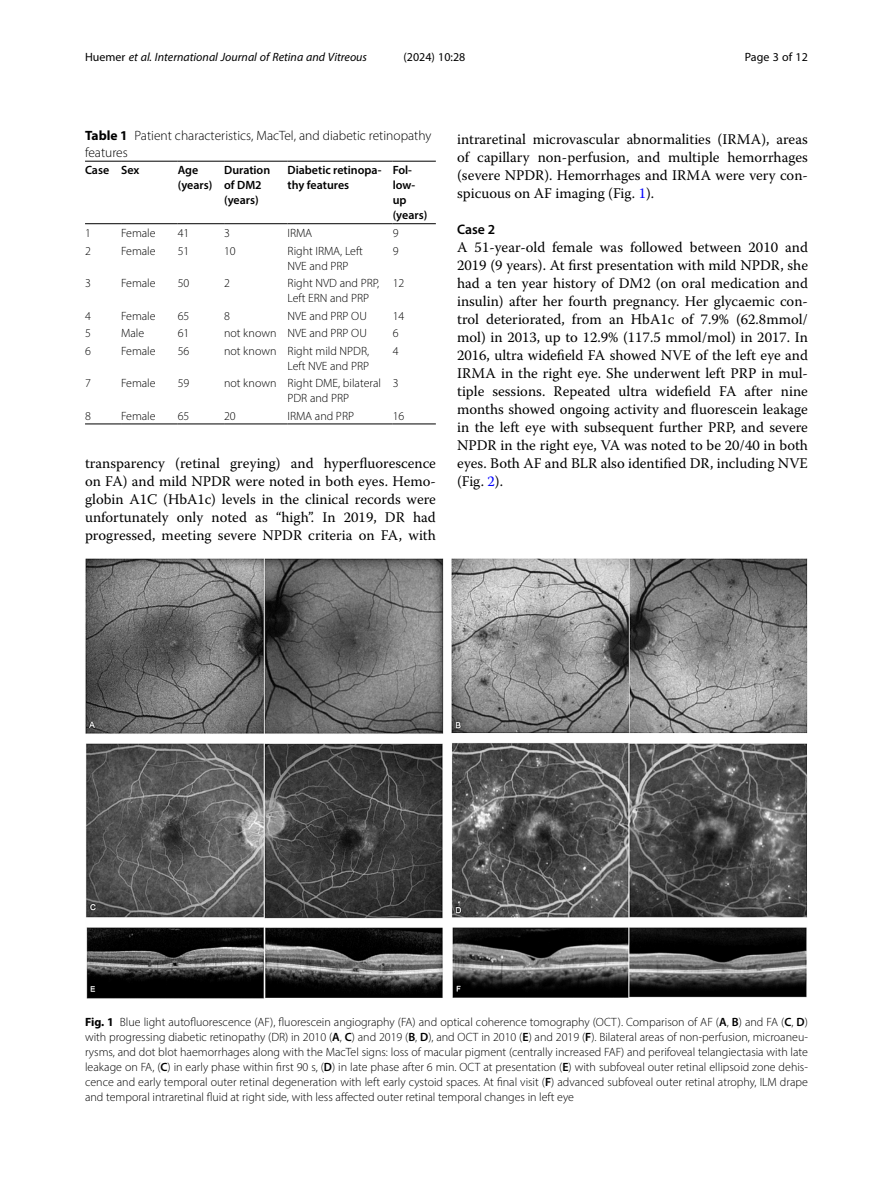
<style>
.page{position:relative;width:893px;height:1191px;background:#fff}
.page>*{position:absolute;margin:0;border:0;box-sizing:border-box;transform-origin:0 0}
.Body_Text{font:14.7px/18px "Warnock Pro";color:#000;text-align:justify}
.Head_2{font:600 13.8px "Myriad Pro";color:#000}
.Table_Caption{font:300 13.5px/16.5px "Myriad Pro";color:#000}
.Figure_Caption{font:300 12px/15px "Myriad Pro";color:#000;text-align:justify}
.Table_Body{font:300 12px/15px "Myriad Pro";color:#000}
.Table_Head{font:600 12px/15px "Myriad Pro";color:#000}
.t1{font:italic 12px "Myriad Pro";color:#000}
.t2{font:12px "Myriad Pro";color:#000}
.s1{font-style:normal}
.s2{font-weight:700}
.s3{color:#00f}
.s4{font-weight:600}
</style>
<div class="page">
<hr style="left:85px;top:223px;width:36px;height:1px;background:#000">
<hr style="left:121px;top:161px;width:57px;height:1px;background:#000">
<hr style="left:121px;top:223px;width:57px;height:1px;background:#000">
<hr style="left:178px;top:161px;width:46px;height:1px;background:#000">
<hr style="left:178px;top:223px;width:46px;height:1px;background:#000">
<hr style="left:224px;top:161px;width:64px;height:1px;background:#000">
<hr style="left:224px;top:223px;width:64px;height:1px;background:#000">
<hr style="left:288px;top:161px;width:105px;height:1px;background:#000">
<hr style="left:288px;top:223px;width:105px;height:1px;background:#000">
<hr style="left:393px;top:161px;width:43px;height:1px;background:#000">
<hr style="left:393px;top:223px;width:43px;height:1px;background:#000">
<hr style="left:85px;top:424px;width:36px;height:1px;background:#000">
<hr style="left:121px;top:424px;width:57px;height:1px;background:#000">
<hr style="left:178px;top:424px;width:46px;height:1px;background:#000">
<hr style="left:224px;top:424px;width:64px;height:1px;background:#000">
<hr style="left:288px;top:424px;width:105px;height:1px;background:#000">
<hr style="left:393px;top:424px;width:43px;height:1px;background:#000">
<hr style="left:85px;top:161px;width:36px;height:1px;background:#000">
<img style="left:85px;top:559px;width:723px;height:440px">
<p class="t1" style="left:85px;top:50px;width:284px"><span class="s1">Huemer</span> et al. International Journal of Retina and Vitreous</p>
<p class="t2" style="left:403px;top:50px;width:63px">(2024) 10:28</p>
<p class="t2" style="left:745px;top:50px;width:65px">Page 3 of 12</p>
<p class="Table_Caption" style="left:85px;top:128px;width:348px"><span class="s2">Table 1</span> Patient characteristics, MacTel, and diabetic retinopathy features</p>
<p class="Table_Head" style="left:85px;top:163px;width:26px">Case</p>
<p class="Table_Head" style="left:121px;top:163px;width:20px">Sex</p>
<p class="Table_Head" style="left:178px;top:163px;width:22px">Age</p>
<p class="Table_Head" style="left:178px;top:178px;width:36px">(years)</p>
<p class="Table_Head" style="left:224px;top:163px;width:48px">Duration of DM2 (years)</p>
<p class="Table_Head" style="left:288px;top:163px;width:95px">Diabetic retinopa&shy;thy features</p>
<p class="Table_Head" style="left:393px;top:163px;width:36px">Fol&shy;low&shy;up (years)</p>
<p class="Table_Body" style="left:85px;top:225px;width:7px">1</p>
<p class="Table_Body" style="left:121px;top:225px;width:36px">Female</p>
<p class="Table_Body" style="left:178px;top:225px;width:13px">41</p>
<p class="Table_Body" style="left:224px;top:225px;width:7px">3</p>
<p class="Table_Body" style="left:288px;top:225px;width:26px">IRMA</p>
<p class="Table_Body" style="left:393px;top:225px;width:7px">9</p>
<p class="Table_Body" style="left:85px;top:243px;width:7px">2</p>
<p class="Table_Body" style="left:121px;top:243px;width:36px">Female</p>
<p class="Table_Body" style="left:178px;top:243px;width:13px">51</p>
<p class="Table_Body" style="left:224px;top:243px;width:13px">10</p>
<p class="Table_Body" style="left:288px;top:243px;width:77px">Right IRMA, Left<br>NVE and PRP</p>
<p class="Table_Body" style="left:393px;top:243px;width:7px">9</p>
<p class="Table_Body" style="left:85px;top:275px;width:7px">3</p>
<p class="Table_Body" style="left:121px;top:275px;width:36px">Female</p>
<p class="Table_Body" style="left:178px;top:275px;width:13px">50</p>
<p class="Table_Body" style="left:224px;top:275px;width:7px">2</p>
<p class="Table_Body" style="left:288px;top:275px;width:93px">Right NVD and PRP,<br>Left ERN and PRP</p>
<p class="Table_Body" style="left:393px;top:275px;width:13px">12</p>
<p class="Table_Body" style="left:85px;top:308px;width:7px">4</p>
<p class="Table_Body" style="left:121px;top:308px;width:36px">Female</p>
<p class="Table_Body" style="left:178px;top:308px;width:13px">65</p>
<p class="Table_Body" style="left:224px;top:308px;width:7px">8</p>
<p class="Table_Body" style="left:288px;top:308px;width:81px">NVE and PRP OU</p>
<p class="Table_Body" style="left:393px;top:308px;width:13px">14</p>
<p class="Table_Body" style="left:85px;top:325px;width:7px">5</p>
<p class="Table_Body" style="left:121px;top:325px;width:25px">Male</p>
<p class="Table_Body" style="left:178px;top:325px;width:13px">61</p>
<p class="Table_Body" style="left:224px;top:325px;width:54px">not known</p>
<p class="Table_Body" style="left:288px;top:325px;width:81px">NVE and PRP OU</p>
<p class="Table_Body" style="left:393px;top:325px;width:7px">6</p>
<p class="Table_Body" style="left:85px;top:343px;width:7px">6</p>
<p class="Table_Body" style="left:121px;top:343px;width:36px">Female</p>
<p class="Table_Body" style="left:178px;top:343px;width:13px">56</p>
<p class="Table_Body" style="left:224px;top:343px;width:54px">not known</p>
<p class="Table_Body" style="left:288px;top:343px;width:83px">Right mild NPDR,<br>Left NVE and PRP</p>
<p class="Table_Body" style="left:393px;top:343px;width:7px">4</p>
<p class="Table_Body" style="left:85px;top:375px;width:7px">7</p>
<p class="Table_Body" style="left:121px;top:375px;width:36px">Female</p>
<p class="Table_Body" style="left:178px;top:375px;width:13px">59</p>
<p class="Table_Body" style="left:224px;top:375px;width:54px">not known</p>
<p class="Table_Body" style="left:288px;top:375px;width:95px">Right DME, bilateral<br>PDR and PRP</p>
<p class="Table_Body" style="left:393px;top:375px;width:7px">3</p>
<p class="Table_Body" style="left:85px;top:408px;width:7px">8</p>
<p class="Table_Body" style="left:121px;top:408px;width:36px">Female</p>
<p class="Table_Body" style="left:178px;top:408px;width:13px">65</p>
<p class="Table_Body" style="left:224px;top:408px;width:13px">20</p>
<p class="Table_Body" style="left:288px;top:408px;width:68px">IRMA and PRP</p>
<p class="Table_Body" style="left:393px;top:408px;width:13px">16</p>
<p class="Body_Text" style="left:85px;top:454px;width:352px">transparency (retinal greying) and hyperfluorescence on FA) and mild NPDR were noted in both eyes. Hemo&shy;globin A1C (HbA1c) levels in the clinical records were unfortunately only noted as “high”. In 2019, DR had progressed, meeting severe NPDR criteria on FA, with</p>
<p class="Body_Text" style="left:457px;top:130px;width:352px">intraretinal microvascular abnormalities (IRMA), areas of capillary non-perfusion, and multiple hemorrhages (severe NPDR). Hemorrhages and IRMA were very con&shy;spicuous on AF imaging (Fig. <span class="s3">1</span>).</p>
<p class="Head_2" style="left:457px;top:221px;width:40px">Case 2</p>
<p class="Body_Text" style="left:457px;top:238px;width:352px">A 51-year-old female was followed between 2010 and 2019 (9 years). At first presentation with mild NPDR, she had a ten year history of DM2 (on oral medication and insulin) after her fourth pregnancy. Her glycaemic con&shy;trol deteriorated, from an HbA1c of 7.9% (62.8mmol/ mol) in 2013, up to 12.9% (117.5 mmol/mol) in 2017. In 2016, ultra widefield FA showed NVE of the left eye and IRMA in the right eye. She underwent left PRP in mul&shy;tiple sessions. Repeated ultra widefield FA after nine months showed ongoing activity and fluorescein leakage in the left eye with subsequent further PRP, and severe NPDR in the right eye, VA was noted to be 20/40 in both eyes. Both AF and BLR also identified DR, including NVE (Fig. <span class="s3">2</span>).</p>
<p class="Figure_Caption" style="left:85px;top:1014px;width:724px"><span class="s2">Fig. 1</span> Blue light autofluorescence (AF), fluorescein angiography (FA) and optical coherence tomography (OCT). Comparison of AF (<span class="s4">A</span>, <span class="s4">B</span>) and FA (<span class="s4">C</span>, <span class="s4">D</span>) with progressing diabetic retinopathy (DR) in 2010 (<span class="s4">A</span>, <span class="s4">C</span>) and 2019 (<span class="s4">B</span>, <span class="s4">D</span>), and OCT in 2010 (<span class="s4">E</span>) and 2019 (<span class="s4">F</span>). Bilateral areas of non-perfusion, microaneu&shy;rysms, and dot blot haemorrhages along with the MacTel signs: loss of macular pigment (centrally increased FAF) and perifoveal telangiectasia with late leakage on FA, (<span class="s4">C</span>) in early phase within first 90 s, (<span class="s4">D</span>) in late phase after 6 min. OCT at presentation (<span class="s4">E</span>) with subfoveal outer retinal ellipsoid zone dehis&shy;cence and early temporal outer retinal degeneration with left early cystoid spaces. At final visit (<span class="s4">F</span>) advanced subfoveal outer retinal atrophy, ILM drape and temporal intraretinal fluid at right side, with less affected outer retinal temporal changes in left eye</p>
</div>
